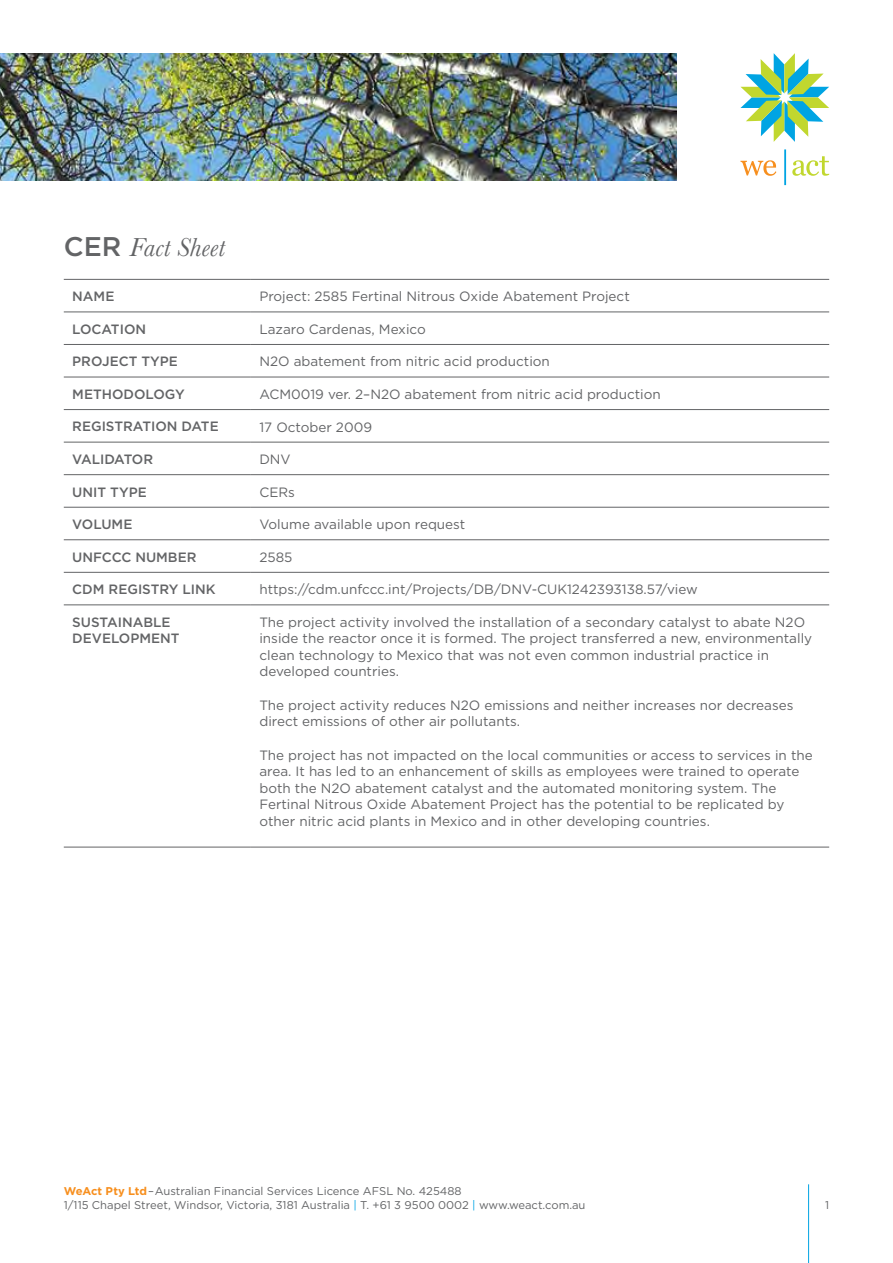
<style>
.page{position:relative;width:893px;height:1263px;background:#fff}
.page>*{position:absolute;margin:0;border:0;box-sizing:border-box;transform-origin:0 0}
.t1{font:italic 27px "Baskerville";letter-spacing:.005em;color:#636466}
.t2{font:13.5px/16.5px "Gotham";color:#636466}
.t3{font:500 13.5px/16.5px "Gotham";color:#636466}
.t4{font:11.25px/13.5px "Gotham";color:#636466}
.s1{font-family:"Gotham";font-weight:500;font-style:normal}
.s2{font-weight:700;color:#f78f1e}
.s3{color:#00a4e4}
</style>
<div class="page">
<svg style="left:740px;top:53px;width:89px;height:89px"></svg>
<svg style="left:740px;top:160px;width:36px;height:16px"></svg>
<svg style="left:792px;top:156px;width:37px;height:20px"></svg>
<hr style="left:784px;top:149px;width:2px;height:36px;background:#00a4e3">
<img style="left:0;top:53px;width:677px;height:128px">
<hr style="left:808px;top:1184px;width:1px;height:79px;background:#00a4e3">
<hr style="left:64px;top:279px;width:187px;height:1px;background:#636466">
<hr style="left:251px;top:279px;width:578px;height:1px;background:#636466">
<hr style="left:64px;top:312px;width:187px;height:1px;background:#636466">
<hr style="left:251px;top:312px;width:578px;height:1px;background:#636466">
<hr style="left:64px;top:344px;width:187px;height:1px;background:#636466">
<hr style="left:251px;top:344px;width:578px;height:1px;background:#636466">
<hr style="left:64px;top:377px;width:187px;height:1px;background:#636466">
<hr style="left:251px;top:377px;width:578px;height:1px;background:#636466">
<hr style="left:64px;top:409px;width:187px;height:1px;background:#636466">
<hr style="left:251px;top:409px;width:578px;height:1px;background:#636466">
<hr style="left:64px;top:442px;width:187px;height:1px;background:#636466">
<hr style="left:251px;top:442px;width:578px;height:1px;background:#636466">
<hr style="left:64px;top:474px;width:187px;height:1px;background:#636466">
<hr style="left:251px;top:474px;width:578px;height:1px;background:#636466">
<hr style="left:64px;top:507px;width:187px;height:1px;background:#636466">
<hr style="left:251px;top:507px;width:578px;height:1px;background:#636466">
<hr style="left:64px;top:539px;width:187px;height:1px;background:#636466">
<hr style="left:251px;top:539px;width:578px;height:1px;background:#636466">
<hr style="left:64px;top:572px;width:187px;height:1px;background:#636466">
<hr style="left:251px;top:572px;width:578px;height:1px;background:#636466">
<hr style="left:64px;top:605px;width:187px;height:1px;background:#636466">
<hr style="left:251px;top:605px;width:578px;height:1px;background:#636466">
<hr style="left:64px;top:847px;width:187px;height:1px;background:#636466">
<hr style="left:251px;top:847px;width:578px;height:1px;background:#636466">
<h1 class="t1" style="left:64px;top:229px;width:163px"><span class="s1">CER</span> Fact Sheet</h1>
<p class="t3" style="left:72px;top:288px;width:44px">NAME</p>
<p class="t2" style="left:259px;top:288px;width:372px">Project: 2585 Fertinal Nitrous Oxide Abatement Project</p>
<p class="t3" style="left:72px;top:320px;width:73px">LOCATION</p>
<p class="t2" style="left:259px;top:321px;width:168px">Lazaro Cardenas, Mexico</p>
<p class="t3" style="left:72px;top:353px;width:107px">PROJECT TYPE</p>
<p class="t2" style="left:259px;top:353px;width:292px">N2O abatement from nitric acid production</p>
<p class="t3" style="left:72px;top:386px;width:114px">METHODOLOGY</p>
<p class="t2" style="left:259px;top:386px;width:403px">ACM0019 ver. 2–N2O abatement from nitric acid production</p>
<p class="t3" style="left:72px;top:418px;width:148px">REGISTRATION DATE</p>
<p class="t2" style="left:259px;top:418px;width:114px">17 October 2009</p>
<p class="t3" style="left:72px;top:451px;width:81px">VAL IDATOR</p>
<p class="t2" style="left:259px;top:451px;width:33px">DNV</p>
<p class="t3" style="left:72px;top:483px;width:76px">UNIT TYPE</p>
<p class="t2" style="left:259px;top:483px;width:37px">CERs</p>
<p class="t3" style="left:72px;top:516px;width:62px">VOLUME</p>
<p class="t2" style="left:259px;top:516px;width:207px">Volume available upon request</p>
<p class="t3" style="left:72px;top:548px;width:115px">UNFCCC NUMBER</p>
<p class="t2" style="left:259px;top:548px;width:35px">2585</p>
<p class="t3" style="left:72px;top:581px;width:145px">CDM REGISTRY LI NK</p>
<p class="t2" style="left:259px;top:581px;width:440px">https://cdm.unfccc.int/Projects/DB/DNV-CUK1242393138.57/view</p>
<p class="t3" style="left:72px;top:613px;width:108px">SUSTAI NABLE<br>DEVELOPMENT</p>
<p class="t2" style="left:259px;top:613px;width:554px">The project activity involved the installation of a secondary catalyst to abate N2O inside the reactor once it is formed. The project transferred a new, environmentally clean technology to Mexico that was not even common industrial practice in developed countries.</p>
<p class="t2" style="left:259px;top:696px;width:536px">The project activity reduces N2O emissions and neither increases nor decreases direct emissions of other air pollutants.</p>
<p class="t2" style="left:259px;top:746px;width:555px">The project has not impacted on the local communities or access to services in the area. It has led to an enhancement of skills as employees were trained to operate both the N2O abatement catalyst and the automated monitoring system. The Fertinal Nitrous Oxide Abatement Project has the potential to be replicated by other nitric acid plants in Mexico and in other developing countries.</p>
<p class="t4" style="left:64px;top:1184px;width:523px"><span class="s2">WeAct Pty Ltd</span>–Australian Financial Services Licence AFSL No. 425488<br>1/115 Chapel Street, Windsor, Victoria, 3181 Australia <span class="s3">|</span> T. +61 3 9500 0002 <span class="s3">|</span> www.weact.com.au</p>
<p class="t4" style="left:825px;top:1198px;width:6px">1</p>
</div>
